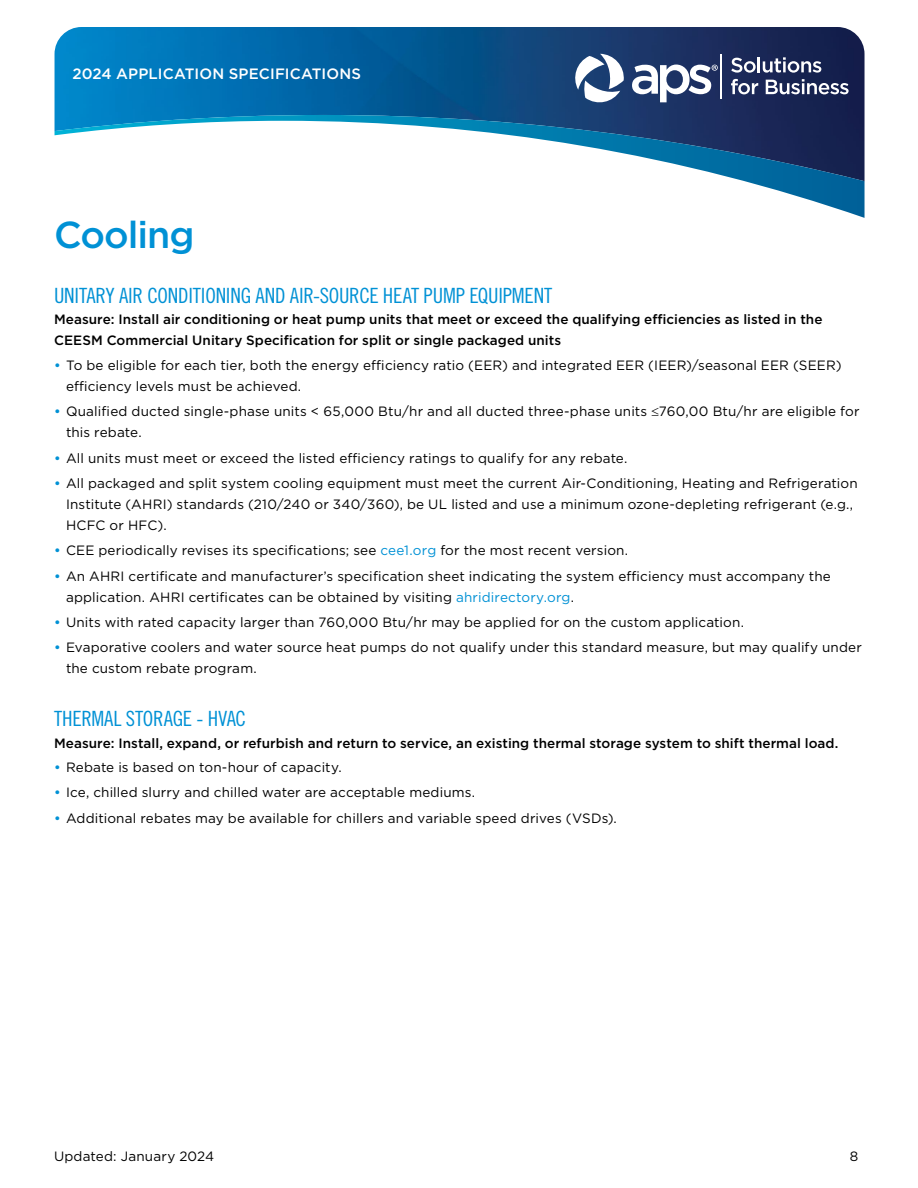
<style>
.page{position:relative;width:918px;height:1188px;background:#fff}
.page>*{position:absolute;margin:0;border:0;box-sizing:border-box;transform-origin:0 0}
.t1{font:500 37.5px "Gotham";letter-spacing:-.025em;color:#0091d5}
.t2{font:21px "Trade Gothic LT Std Cn 18";letter-spacing:-.01em;color:#0091d5}
.t3{font:500 15px "Gotham";letter-spacing:.01em;color:#fff}
.t4{font:13.5px/21px "Gotham";letter-spacing:.01em;color:#000}
.t5{font:500 13.5px/21px "Gotham";letter-spacing:.005em;color:#000}
.s1{font-weight:500;color:#0091d5}
.s2{color:#0091d5}
</style>
<div class="page">
<img style="left:55px;top:27px;width:810px;height:88px">
<svg style="left:55px;top:115px;width:810px;height:103px"></svg>
<svg style="left:731px;top:57px;width:90px;height:16px"></svg>
<svg style="left:731px;top:79px;width:27px;height:15px"></svg>
<svg style="left:766px;top:79px;width:83px;height:15px"></svg>
<hr style="left:721px;top:54px;width:1px;height:44px;background:#fff">
<svg style="left:632px;top:65px;width:86px;height:37px"></svg>
<svg style="left:575px;top:54px;width:50px;height:48px"></svg>
<p class="t3" style="left:72px;top:64px;width:290px">2024 APPLICATION SPECIFICATIONS</p>
<h1 class="t1" style="left:54px;top:210px;width:142px">Cooling</h1>
<h2 class="t2" style="left:54px;top:283px;width:500px">UNITARY AIR CONDITIONING AND AIR-SOURCE HEAT PUMP EQUIPMENT</h2>
<p class="t5" style="left:54px;top:309px;width:770px">Measure: Install air conditioning or heat pump units that meet or exceed the qualifying efficiencies as listed in the<br>CEESM Commercial Unitary Specification for split or single packaged units</p>
<p class="t4" style="left:66px;top:354px;width:777px;text-indent:-12px"><span class="s1">•</span> To be eligible for each tier, both the energy efficiency ratio (EER) and integrated EER (IEER)/seasonal EER (SEER) efficiency levels must be achieved.</p>
<p class="t4" style="left:66px;top:401px;width:795px;text-indent:-12px"><span class="s1">•</span> Qualified ducted single-phase units &lt; 65,000 Btu/hr and all ducted three-phase units ≤760,00 Btu/hr are eligible for this rebate.</p>
<p class="t4" style="left:54px;top:447px;width:575px"><span class="s1">•</span> All units must meet or exceed the listed efficiency ratings to qualify for any rebate.</p>
<p class="t4" style="left:66px;top:472px;width:793px;text-indent:-12px"><span class="s1">•</span> All packaged and split system cooling equipment must meet the current Air-Conditioning, Heating and Refrigeration<br>Institute (AHRI) standards (210/240 or 340/360), be UL listed and use a minimum ozone-depleting refrigerant (e.g.,<br>HCFC or HFC).</p>
<p class="t4" style="left:54px;top:540px;width:576px"><span class="s1">•</span> CEE periodically revises its specifications; see <span class="s2">cee1.org</span> for the most recent version.</p>
<p class="t4" style="left:66px;top:565px;width:766px;text-indent:-12px"><span class="s1">•</span> An AHRI certificate and manufacturer’s specification sheet indicating the system efficiency must accompany the application. AHRI certificates can be obtained by visiting <span class="s2">ahridirectory.org</span>.</p>
<p class="t4" style="left:54px;top:611px;width:692px"><span class="s1">•</span> Units with rated capacity larger than 760,000 Btu/hr may be applied for on the custom application.</p>
<p class="t4" style="left:66px;top:637px;width:797px;text-indent:-12px"><span class="s1">•</span> Evaporative coolers and water source heat pumps do not qualify under this standard measure, but may qualify under the custom rebate program.</p>
<h2 class="t2" style="left:54px;top:706px;width:194px">THERMAL STORAGE - HVAC</h2>
<p class="t5" style="left:54px;top:732px;width:786px">Measure: Install, expand, or refurbish and return to service, an existing thermal storage system to shift thermal load.</p>
<p class="t4" style="left:54px;top:756px;width:289px"><span class="s1">•</span> Rebate is based on ton-hour of capacity.</p>
<p class="t4" style="left:54px;top:782px;width:423px"><span class="s1">•</span> Ice, chilled slurry and chilled water are acceptable mediums.</p>
<p class="t4" style="left:54px;top:807px;width:564px"><span class="s1">•</span> Additional rebates may be available for chillers and variable speed drives (VSDs).</p>
<p class="t4" style="left:54px;top:1145px;width:162px">Updated: January 2024</p>
<p class="t4" style="left:850px;top:1145px;width:10px">8</p>
</div>
